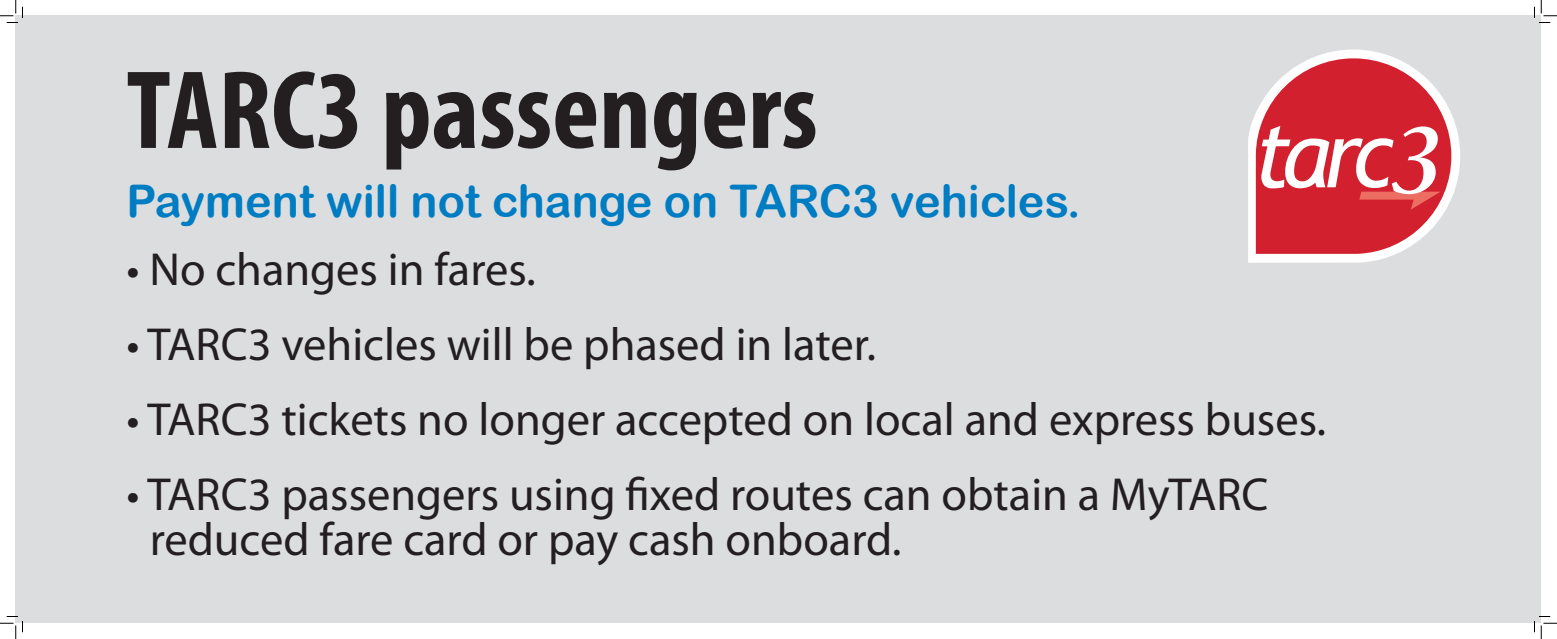
<style>
.page{position:relative;width:1557px;height:639px;background:#fff}
.page>*{position:absolute;margin:0;border:0;box-sizing:border-box;transform-origin:0 0}
.t1{font:700 condensed 112.5px "Myriad Pro";color:#231f20}
.t2{font:46.5px/45px "Myriad Pro";color:#231f20}
.t3{font:45px "Arial Rounded MT Bold";color:#007cc2}
</style>
<div class="page">
<div style="left:16px;top:16px;width:1525px;height:607px;background:#dcdddf"></div>
<svg style="left:1248px;top:50px;width:212px;height:213px"></svg>
<svg style="left:1256px;top:58px;width:195px;height:196px;background:#db5964"></svg>
<svg style="left:0;top:0;width:23px;height:23px"></svg>
<svg style="left:0;top:616px;width:23px;height:23px"></svg>
<svg style="left:1534px;top:0;width:23px;height:23px"></svg>
<svg style="left:1534px;top:616px;width:23px;height:23px"></svg>
<h1 class="t1" style="left:126px;top:40px;width:693px">TARC3 passengers</h1>
<p class="t3" style="left:126px;top:175px;width:956px">Payment will not change on TARC3 vehicles.</p>
<p class="t2" style="left:126px;top:246px;width:411px">• No changes in fares.</p>
<p class="t2" style="left:126px;top:321px;width:751px">• TARC3 vehicles will be phased in later.</p>
<p class="t2" style="left:126px;top:396px;width:1201px">• TARC3 tickets no longer accepted on local and express buses.</p>
<p class="t2" style="left:150px;top:471px;width:1120px;text-indent:-23px">• TARC3 passengers using fixed routes can obtain a MyTARC reduced fare card or pay cash onboard.</p>
</div>
